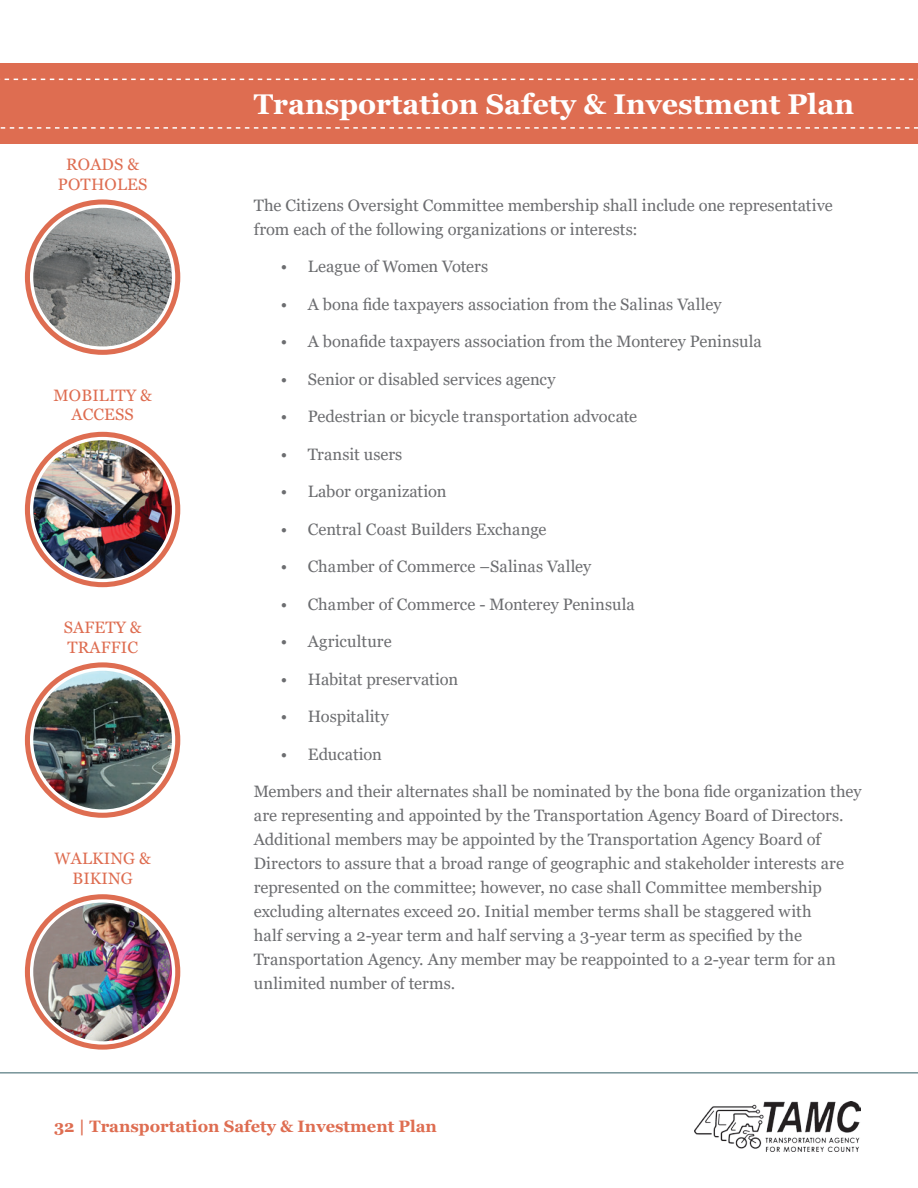
<style>
.page{position:relative;width:918px;height:1188px;background:#fff}
.page>*{position:absolute;margin:0;border:0;box-sizing:border-box;transform-origin:0 0}
.Headline_1{font:700 28.5px "Georgia";color:#fff}
.Body_Copy{font:16.5px/24px "Georgia";color:#6c6d70}
.t1{font:16.5px/19.8px "Georgia";letter-spacing:.01em;color:#de6d51;text-align:center}
.Subheading{font:700 16.5px "Georgia";color:#de6d51}
</style>
<div class="page">
<img style="left:694px;top:1101px;width:167px;height:51px">
<div style="left:0;top:64px;width:918px;height:80px;background:#de6d51"></div>
<svg style="left:0;top:127px;width:918px;height:2px"></svg>
<svg style="left:4px;top:79px;width:914px;height:1px"></svg>
<hr style="left:0;top:1072px;width:918px;height:2px;background:#769498">
<svg style="left:23px;top:198px;width:159px;height:158px;fill:#de6d51"></svg>
<div style="left:22px;top:196px;width:162px;height:162px;border:3px solid #fff;border-radius:50%"></div>
<img style="left:32px;top:206px;width:142px;height:142px;border-radius:71px">
<div style="left:30px;top:205px;width:145px;height:145px;border:3px solid #fff;border-radius:50%"></div>
<svg style="left:23px;top:430px;width:159px;height:159px"></svg>
<div style="left:22px;top:429px;width:162px;height:162px;border:3px solid #fff;border-radius:50%"></div>
<img style="left:32px;top:439px;width:142px;height:140px">
<div style="left:30px;top:437px;width:145px;height:145px;border:3px solid #fff;border-radius:50%"></div>
<svg style="left:23px;top:893px;width:159px;height:158px;fill:#de6d51"></svg>
<div style="left:22px;top:891px;width:162px;height:162px;border:3px solid #fff;border-radius:50%"></div>
<img style="left:32px;top:901px;width:142px;height:142px;border-radius:71px">
<div style="left:30px;top:899px;width:145px;height:146px;border:3px solid #fff;border-radius:50%"></div>
<svg style="left:23px;top:661px;width:159px;height:158px;fill:#de6d51"></svg>
<div style="left:22px;top:659px;width:162px;height:162px;border:3px solid #fff;border-radius:50%"></div>
<img style="left:32px;top:669px;width:142px;height:142px;border-radius:71px">
<div style="left:30px;top:667px;width:145px;height:146px;border:3px solid #fff;border-radius:50%"></div>
<p class="t1" style="left:58px;top:155px;width:91px">ROADS &amp;<br>POTHOLES</p>
<p class="t1" style="left:53px;top:385px;width:100px">MOBILITY &amp;</p>
<p class="t1" style="left:72px;top:405px;width:64px">ACCESS</p>
<p class="t1" style="left:64px;top:618px;width:79px;text-align:left">SAFETY &amp;<br>TRAFFIC</p>
<p class="t1" style="left:55px;top:849px;width:98px">WALKING &amp;</p>
<p class="t1" style="left:72px;top:869px;width:62px">BIKING</p>
<p class="Headline_1" style="left:254px;top:86px;width:602px">Transportation Safety &amp; Investment Plan</p>
<p class="Body_Copy" style="left:254px;top:193px;width:580px">The Citizens Oversight Committee membership shall include one representative from each of the following organizations or interests:</p>
<p class="Body_Copy" style="left:281px;top:255px;width:209px">• League of Women Voters</p>
<p class="Body_Copy" style="left:281px;top:292px;width:442px">• A bona fide taxpayers association from the Salinas Valley</p>
<p class="Body_Copy" style="left:281px;top:330px;width:483px">• A bonafide taxpayers association from the Monterey Peninsula</p>
<p class="Body_Copy" style="left:281px;top:367px;width:276px">• Senior or disabled services agency</p>
<p class="Body_Copy" style="left:281px;top:405px;width:358px">• Pedestrian or bicycle transportation advocate</p>
<p class="Body_Copy" style="left:281px;top:442px;width:123px">• Transit users</p>
<p class="Body_Copy" style="left:281px;top:480px;width:167px">• Labor organization</p>
<p class="Body_Copy" style="left:281px;top:517px;width:267px">• Central Coast Builders Exchange</p>
<p class="Body_Copy" style="left:281px;top:555px;width:312px">• Chamber of Commerce –Salinas Valley</p>
<p class="Body_Copy" style="left:281px;top:592px;width:356px">• Chamber of Commerce - Monterey Peninsula</p>
<p class="Body_Copy" style="left:281px;top:630px;width:112px">• Agriculture</p>
<p class="Body_Copy" style="left:281px;top:667px;width:179px">• Habitat preservation</p>
<p class="Body_Copy" style="left:281px;top:705px;width:110px">• Hospitality</p>
<p class="Body_Copy" style="left:281px;top:742px;width:103px">• Education</p>
<p class="Body_Copy" style="left:254px;top:780px;width:609px">Members and their alternates shall be nominated by the bona fide organization they are representing and appointed by the Transportation Agency Board of Directors.<br>Additional members may be appointed by the Transportation Agency Board of Directors to assure that a broad range of geographic and stakeholder interests are represented on the committee; however, no case shall Committee membership excluding alternates exceed 20. Initial member terms shall be staggered with<br>half serving a 2-year term and half serving a 3-year term as specified by the Transportation Agency. Any member may be reappointed to a 2-year term for an unlimited number of terms.</p>
<p class="Subheading" style="left:54px;top:1116px;width:384px">32 | Transportation Safety &amp; Investment Plan</p>
</div>
